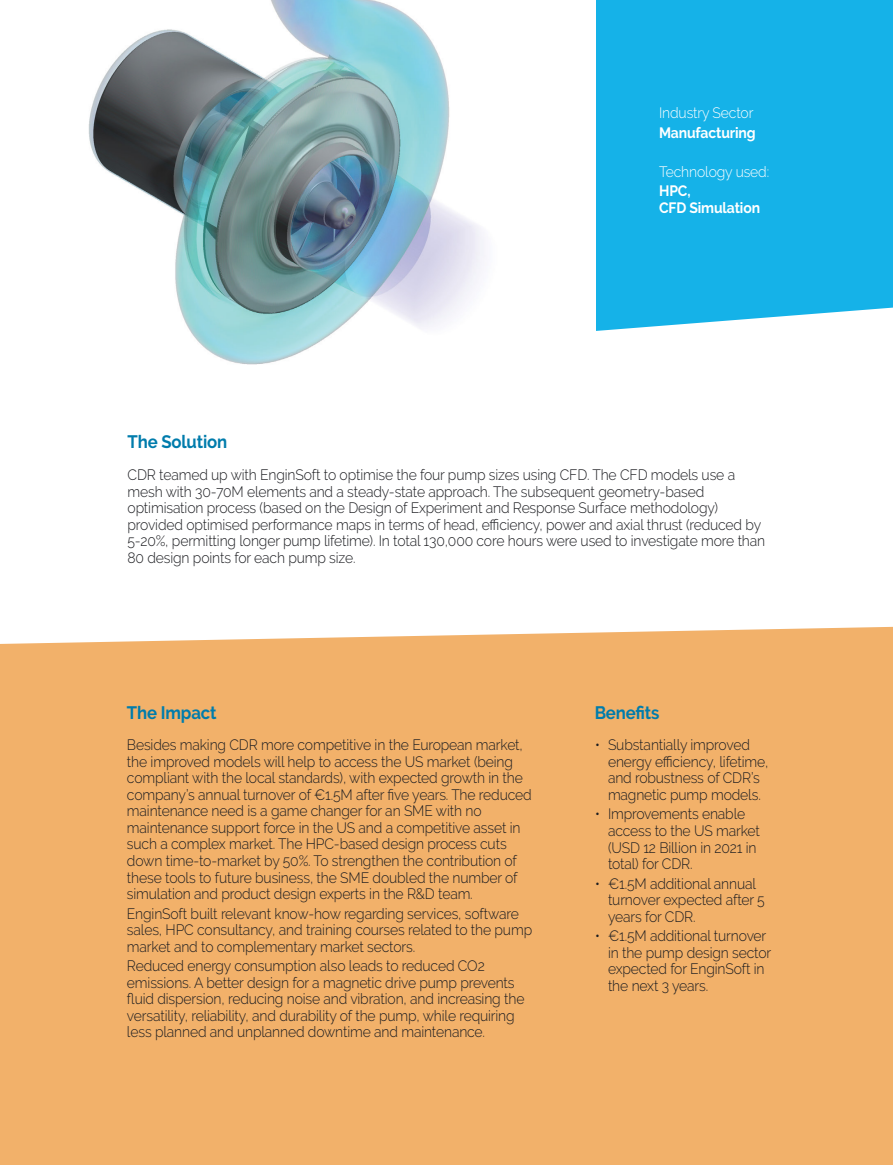
<style>
.page{position:relative;width:893px;height:1165px;background:#fff}
.page>*{position:absolute;margin:0;border:0;box-sizing:border-box;transform-origin:0 0}
.t1{font:700 18px "Raleway";letter-spacing:-.01em;color:#007cac;scale:.93 1}
.t2{font:300 15px/16.5px "Raleway";letter-spacing:-.01em;color:#1b1c20;scale:.93 1}
.t3{font:700 15px/16.5px "Raleway";letter-spacing:-.01em;color:#fff;scale:.93 1}
.t4{font:300 15px "Raleway";letter-spacing:-.01em;color:#fff;scale:.93 1}
</style>
<div class="page">
<div style="left:0;top:627px;width:893px;height:538px;background:#f2b16a"></div>
<div style="left:596px;top:0;width:297px;height:331px;background:#15b2e8"></div>
<img style="left:88px;top:0;width:397px;height:365px">
<p class="t4" style="left:659px;top:104px;width:103px">Industry Sector</p>
<p class="t3" style="left:659px;top:124px;width:105px">Manufacturing</p>
<p class="t4" style="left:659px;top:163px;width:120px">Technology used:</p>
<p class="t3" style="left:659px;top:183px;width:110px">HPC,<br>CFD Simulation</p>
<p class="t1" style="left:128px;top:431px;width:109px">The Solution</p>
<p class="t2" style="left:128px;top:467px;width:687px">CDR teamed up with EnginSoft to optimise the four pump sizes using CFD. The CFD models use a mesh with 30-70M elements and a steady-state approach. The subsequent geometry-based optimisation process (based on the Design of Experiment and Response Surface methodology) provided optimised performance maps in terms of head, efficiency, power and axial thrust (reduced by 5-20%, permitting longer pump lifetime). In total 130,000 core hours were used to investigate more than 80 design points for each pump size.</p>
<p class="t1" style="left:127px;top:702px;width:98px">The Impact</p>
<p class="t1" style="left:595px;top:702px;width:71px">Benefits</p>
<p class="t2" style="left:608px;top:737px;width:174px;text-indent:-13px">• Substantially improved energy efficiency, lifetime, and robustness of CDR’s magnetic pump models.</p>
<p class="t2" style="left:608px;top:806px;width:165px;text-indent:-13px">• Improvements enable access to the US market (USD 12 Billion in 2021 in total) for CDR.</p>
<p class="t2" style="left:608px;top:875px;width:170px;text-indent:-13px">• €1.5M additional annual turnover expected after 5 years for CDR.</p>
<p class="t2" style="left:608px;top:927px;width:177px;text-indent:-13px">• €1.5M additional turnover in the pump design sector expected for EnginSoft in the next 3 years.</p>
<p class="t2" style="left:127px;top:737px;width:437px">Besides making CDR more competitive in the European market, the improved models will help to access the US market (being compliant with the local standards), with expected growth in the company’s annual turnover of €1.5M after five years. The reduced maintenance need is a game changer for an SME with no maintenance support force in the US and a competitive asset in such a complex market. The HPC-based design process cuts down time-to-market by 50%. To strengthen the contribution of these tools to future business, the SME doubled the number of simulation and product design experts in the R&amp;D team.</p>
<p class="t2" style="left:127px;top:905px;width:437px">EnginSoft built relevant know-how regarding services, software sales, HPC consultancy, and training courses related to the pump market and to complementary market sectors.</p>
<p class="t2" style="left:127px;top:957px;width:429px">Reduced energy consumption also leads to reduced CO2 emissions. A better design for a magnetic drive pump prevents fluid dispersion, reducing noise and vibration, and increasing the versatility, reliability, and durability of the pump, while requiring less planned and unplanned downtime and maintenance.</p>
</div>
